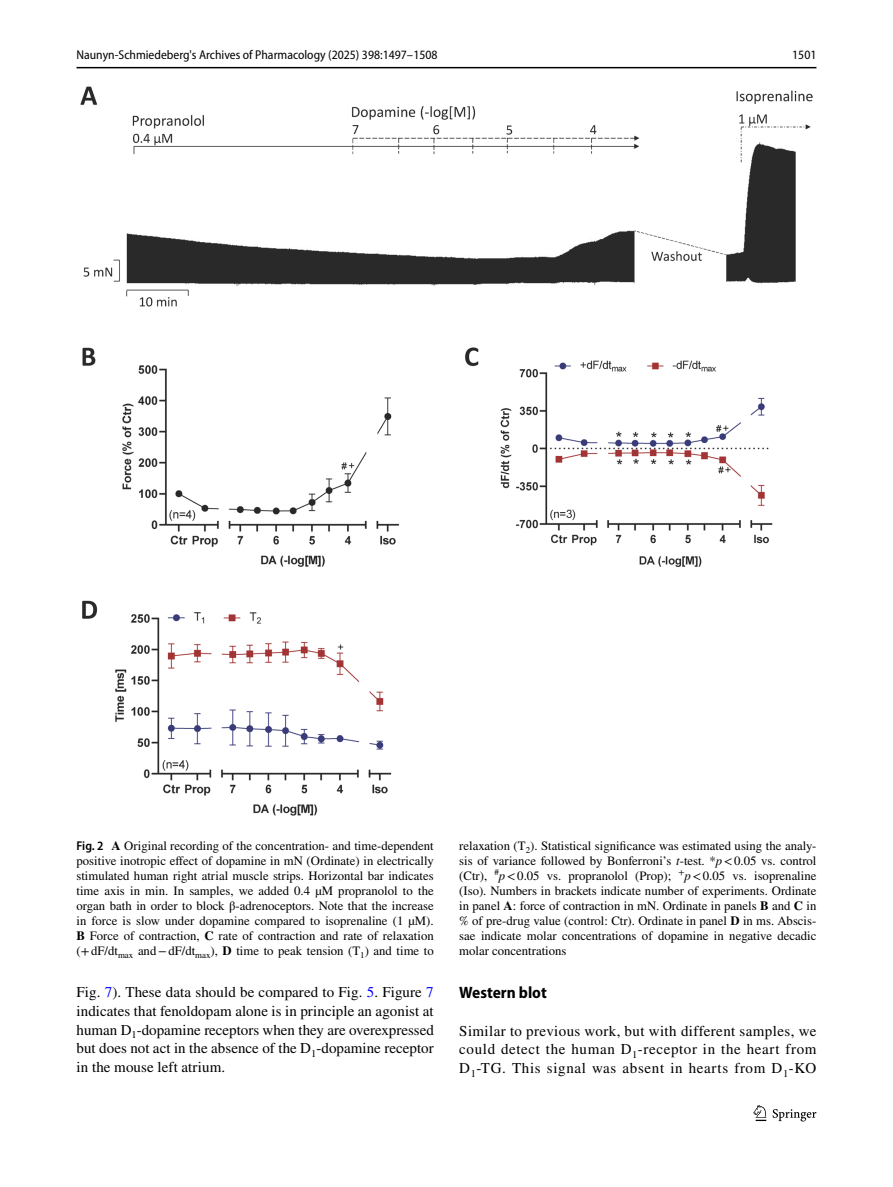
<style>
.page{position:relative;width:893px;height:1187px;background:#fff}
.page>*{position:absolute;margin:0;border:0;box-sizing:border-box;transform-origin:0 0}
.t1{font:700 semi-condensed 16.5px "Myriad Pro";color:#000}
.t2{font:15px/18.8px "STIX";letter-spacing:.02em;color:#000;text-align:justify}
.t3{font:12.75px/15px "STIX";color:#000;text-align:justify}
.t4{font:semi-condensed 12.75px "Myriad Pro";color:#000}
.s1{font-family:"Myriad Pro";font-weight:600;font-stretch:semi-condensed}
.s2{font-weight:700}
.s3{font-style:italic}
.s4{color:#00f}
</style>
<div class="page">
<hr style="left:77px;top:67px;width:739px;height:1px;background:#000">
<svg style="left:753px;top:1105px;width:13px;height:15px"></svg>
<svg style="left:773px;top:1109px;width:43px;height:12px"></svg>
<img style="left:80px;top:87px;width:732px;height:728px">
<p class="t4" style="left:77px;top:48px;width:362px">Naunyn-Schmiedeberg's Archives of Pharmacology (2025) 398:1497–1508</p>
<p class="t4" style="left:792px;top:48px;width:26px">1501</p>
<p class="t3" style="left:77px;top:839px;width:359px"><span class="s1">Fig. 2</span> <span class="s2">A</span> Original recording of the concentration- and time-dependent positive inotropic effect of dopamine in mN (Ordinate) in electrically stimulated human right atrial muscle strips. Horizontal bar indicates time axis in min. In samples, we added 0.4 µM propranolol to the organ bath in order to block β-adrenoceptors. Note that the increase in force is slow under dopamine compared to isoprenaline (1 µM).<br><span class="s2">B</span> Force of contraction, <span class="s2">C</span> rate of contraction and rate of relaxation (+dF/dt<sub>max</sub> and−dF/dt<sub>max</sub>), <span class="s2">D</span> time to peak tension (T<sub>1</sub>) and time to</p>
<p class="t3" style="left:459px;top:839px;width:359px">relaxation (T<sub>2</sub>). Statistical significance was estimated using the analy&shy;sis of variance followed by Bonferroni’s <span class="s3">t</span>-test. *<span class="s3">p</span>&lt;0.05 vs. control (Ctr), <sup>#</sup><span class="s3">p</span>&lt;0.05 vs. propranolol (Prop); <sup>+</sup><span class="s3">p</span>&lt;0.05 vs. isoprenaline (Iso). Numbers in brackets indicate number of experiments. Ordinate in panel <span class="s2">A</span>: force of contraction in mN. Ordinate in panels <span class="s2">B</span> and <span class="s2">C</span> in % of pre-drug value (control: Ctr). Ordinate in panel <span class="s2">D</span> in ms. Abscis&shy;sae indicate molar concentrations of dopamine in negative decadic molar concentrations</p>
<p class="t2" style="left:77px;top:983px;width:359px">Fig. <span class="s4">7</span>). These data should be compared to Fig. <span class="s4">5</span>. Figure <span class="s4">7 </span>indicates that fenoldopam alone is in principle an agonist at human D<sub>1</sub>-dopamine receptors when they are overexpressed but does not act in the absence of the D<sub>1</sub>-dopamine receptor in the mouse left atrium.</p>
<p class="t1" style="left:459px;top:983px;width:89px">Western blot</p>
<p class="t2" style="left:459px;top:1022px;width:359px">Similar to previous work, but with different samples, we could detect the human D<sub>1</sub>-receptor in the heart from D<sub>1</sub>-TG. This signal was absent in hearts from D<sub>1</sub>-KO</p>
</div>
